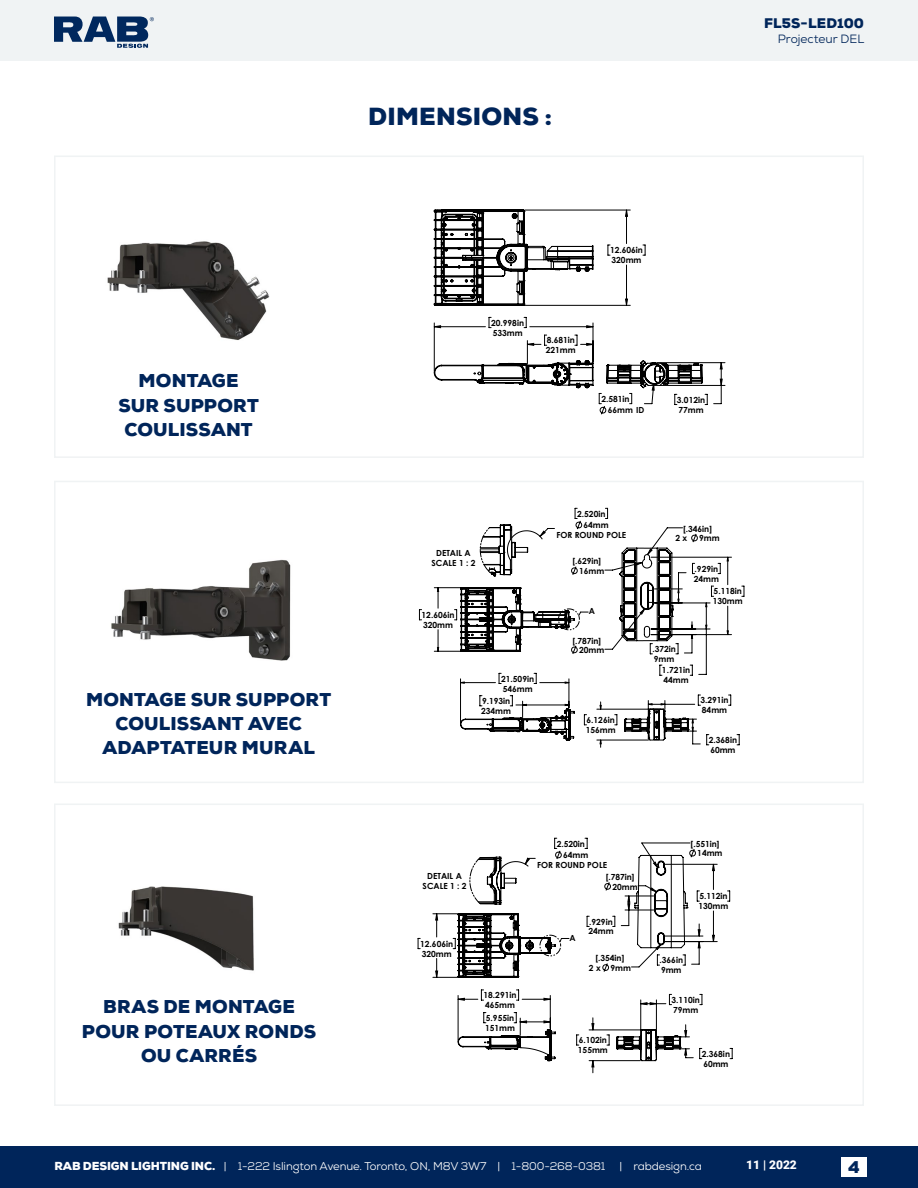
<style>
.page{position:relative;width:918px;height:1188px;background:#fff}
.page>*{position:absolute;margin:0;border:0;box-sizing:border-box;transform-origin:0 0}
.t1{font:900 24px "Nexa";letter-spacing:.01em;color:#00255a}
.t2{font:900 18px/24.3px "Nexa";letter-spacing:.01em;color:#00255a;text-align:center}
.t3{font:900 16.5px "Nexa";color:#00255a}
.t4{font:900 13.5px "Nexa";letter-spacing:.005em;color:#00255a}
.t5{font:12px "Nexa";color:#00255a}
.t6{font:900 12px "Roboto";color:#fff}
.t7{font:11.25px "Nexa";letter-spacing:-.01em;color:#fff}
.t8{font:700 8.4px/9.9px "Century Gothic";color:#000}
.s1{font-weight:900}
</style>
<div class="page">
<div style="left:0;top:1147px;width:918px;height:41px;background:#00255a"></div>
<div style="left:0;top:0;width:918px;height:60px;background:#f0f3f4"></div>
<svg style="left:54px;top:17px;width:100px;height:31px"></svg>
<div style="left:841px;top:1158px;width:26px;height:19px;background:#fff"></div>
<div style="left:54px;top:156px;width:810px;height:302px;border:2px solid #f0f3f4"></div>
<div style="left:54px;top:481px;width:810px;height:302px;border:2px solid #f0f3f4"></div>
<div style="left:54px;top:804px;width:810px;height:302px;border:2px solid #f0f3f4"></div>
<img style="left:107px;top:241px;width:163px;height:99px">
<img style="left:111px;top:559px;width:180px;height:102px">
<img style="left:118px;top:886px;width:136px;height:85px">
<svg style="left:600px;top:406px;width:6px;height:9px"></svg>
<svg style="left:434px;top:210px;width:288px;height:180px"></svg>
<svg style="left:434px;top:360px;width:159px;height:28px"></svg>
<svg style="left:607px;top:360px;width:95px;height:28px"></svg>
<svg style="left:434px;top:210px;width:159px;height:96px"></svg>
<svg style="left:419px;top:508px;width:325px;height:240px"></svg>
<svg style="left:437px;top:531px;width:291px;height:213px"></svg>
<svg style="left:460px;top:709px;width:115px;height:31px"></svg>
<svg style="left:624px;top:709px;width:65px;height:31px"></svg>
<svg style="left:460px;top:587px;width:128px;height:67px"></svg>
<svg style="left:480px;top:525px;width:48px;height:52px"></svg>
<svg style="left:619px;top:548px;width:54px;height:93px"></svg>
<svg style="left:418px;top:838px;width:314px;height:235px"></svg>
<svg style="left:728px;top:891px;width:2px;height:11px"></svg>
<hr style="left:665px;top:941px;width:52px;height:1px;background:#000">
<hr style="left:665px;top:864px;width:52px;height:1px;background:#000">
<svg style="left:436px;top:858px;width:251px;height:209px"></svg>
<svg style="left:458px;top:1030px;width:98px;height:31px"></svg>
<svg style="left:616px;top:1030px;width:65px;height:31px"></svg>
<svg style="left:458px;top:913px;width:111px;height:65px"></svg>
<svg style="left:470px;top:857px;width:46px;height:47px"></svg>
<svg style="left:603px;top:849px;width:112px;height:123px"></svg>
<h1 class="t1" style="left:368px;top:100px;width:186px">DIMENSIONS :</h1>
<h3 class="t4" style="left:764px;top:14px;width:101px">FL5S-LED100</h3>
<h3 class="t5" style="left:778px;top:31px;width:88px">Projecteur DEL</h3>
<h2 class="t2" style="left:118px;top:369px;width:142px">MONTAGE<br>SUR SUPPORT<br>COULISSANT</h2>
<h2 class="t2" style="left:86px;top:687px;width:247px">MONTAGE SUR SUPPORT<br>COULISSANT AVEC<br>ADAPTATEUR MURAL</h2>
<h2 class="t2" style="left:82px;top:995px;width:236px">BRAS DE MONTAGE<br>POUR POTEAUX RONDS<br>OU CARRÉS</h2>
<p class="t8" style="left:491px;top:317px;width:34px">20.998in<br>533mm</p>
<p class="t8" style="left:546px;top:335px;width:31px">8.681in<br>221mm</p>
<p class="t8" style="left:610px;top:245px;width:34px">12.606in<br>320mm</p>
<p class="t8" style="left:608px;top:393px;width:38px;line-height:11.6px;text-indent:-6px">2.581in<br>66mm ID</p>
<p class="t8" style="left:677px;top:394px;width:30px">3.012in<br>77mm</p>
<p class="t8" style="left:432px;top:548px;width:45px;text-align:center">DETAIL A<br>SCALE 1 : 2</p>
<p class="t8" style="left:422px;top:610px;width:34px">12.606in<br>320mm</p>
<p class="t8" style="left:501px;top:673px;width:34px">21.509in<br>546mm</p>
<p class="t8" style="left:481px;top:696px;width:31px">9.193in<br>234mm</p>
<p class="t8" style="left:584px;top:507px;width:27px;line-height:11.7px;text-indent:-6px">2.520in<br>64mm</p>
<p class="t8" style="left:556px;top:530px;width:71px">FOR ROUND POLE</p>
<p class="t8" style="left:579px;top:556px;width:27px;text-indent:-7px">[.629in]<br>16mm</p>
<p class="t8" style="left:589px;top:606px;width:8px">A</p>
<p class="t8" style="left:579px;top:635px;width:27px;text-indent:-7px">[.787in]<br>20mm</p>
<p class="t8" style="left:586px;top:715px;width:31px">6.126in<br>156mm</p>
<p class="t8" style="left:675px;top:523px;width:38px;text-indent:8px">[.346in]<br>2 x</p>
<p class="t8" style="left:699px;top:533px;width:22px">9mm</p>
<p class="t8" style="left:694px;top:563px;width:27px">.929in<br>24mm</p>
<p class="t8" style="left:713px;top:586px;width:31px">5.118in<br>130mm</p>
<p class="t8" style="left:652px;top:644px;width:25px">.372in<br>9mm</p>
<p class="t8" style="left:662px;top:665px;width:30px">1.721in<br>44mm</p>
<p class="t8" style="left:700px;top:695px;width:30px">3.291in<br>84mm</p>
<p class="t8" style="left:709px;top:735px;width:30px">2.368in<br>60mm</p>
<p class="t8" style="left:423px;top:871px;width:45px;text-align:center">DETAIL A<br>SCALE 1 : 2</p>
<p class="t8" style="left:420px;top:938px;width:34px">12.606in<br>320mm</p>
<p class="t8" style="left:484px;top:990px;width:34px">18.291in<br>465mm</p>
<p class="t8" style="left:485px;top:1013px;width:31px">5.955in<br>151mm</p>
<p class="t8" style="left:563px;top:837px;width:27px;line-height:11.6px;text-indent:-6px">2.520in<br>64mm</p>
<p class="t8" style="left:537px;top:860px;width:71px">FOR ROUND POLE</p>
<p class="t8" style="left:570px;top:933px;width:8px">A</p>
<p class="t8" style="left:612px;top:872px;width:27px;text-indent:-7px">[.787in]<br>20mm</p>
<p class="t8" style="left:588px;top:916px;width:27px">.929in<br>24mm</p>
<p class="t8" style="left:589px;top:953px;width:43px;text-align:center">[.354in]<br>2 x 9mm</p>
<p class="t8" style="left:578px;top:1035px;width:31px">6.102in<br>155mm</p>
<p class="t8" style="left:697px;top:839px;width:27px;text-indent:-7px">[.551in]<br>14mm</p>
<p class="t8" style="left:699px;top:891px;width:31px">5.112in<br>130mm</p>
<p class="t8" style="left:660px;top:955px;width:25px">.366in<br>9mm</p>
<p class="t8" style="left:672px;top:994px;width:30px">3.110in<br>79mm</p>
<p class="t8" style="left:702px;top:1048px;width:30px">2.368in<br>60mm</p>
<h3 class="t7" style="left:54px;top:1159px;width:649px"><span class="s1">RAB DESIGN LIGHTING INC.</span> | 1-222 Islington Avenue. Toronto, ON, M8V 3W7 | 1-800-268-0381 | rabdesign.ca</h3>
<h3 class="t6" style="left:746px;top:1156px;width:52px">11 | 2022</h3>
<h3 class="t3" style="left:848px;top:1156px;width:13px">4</h3>
</div>
